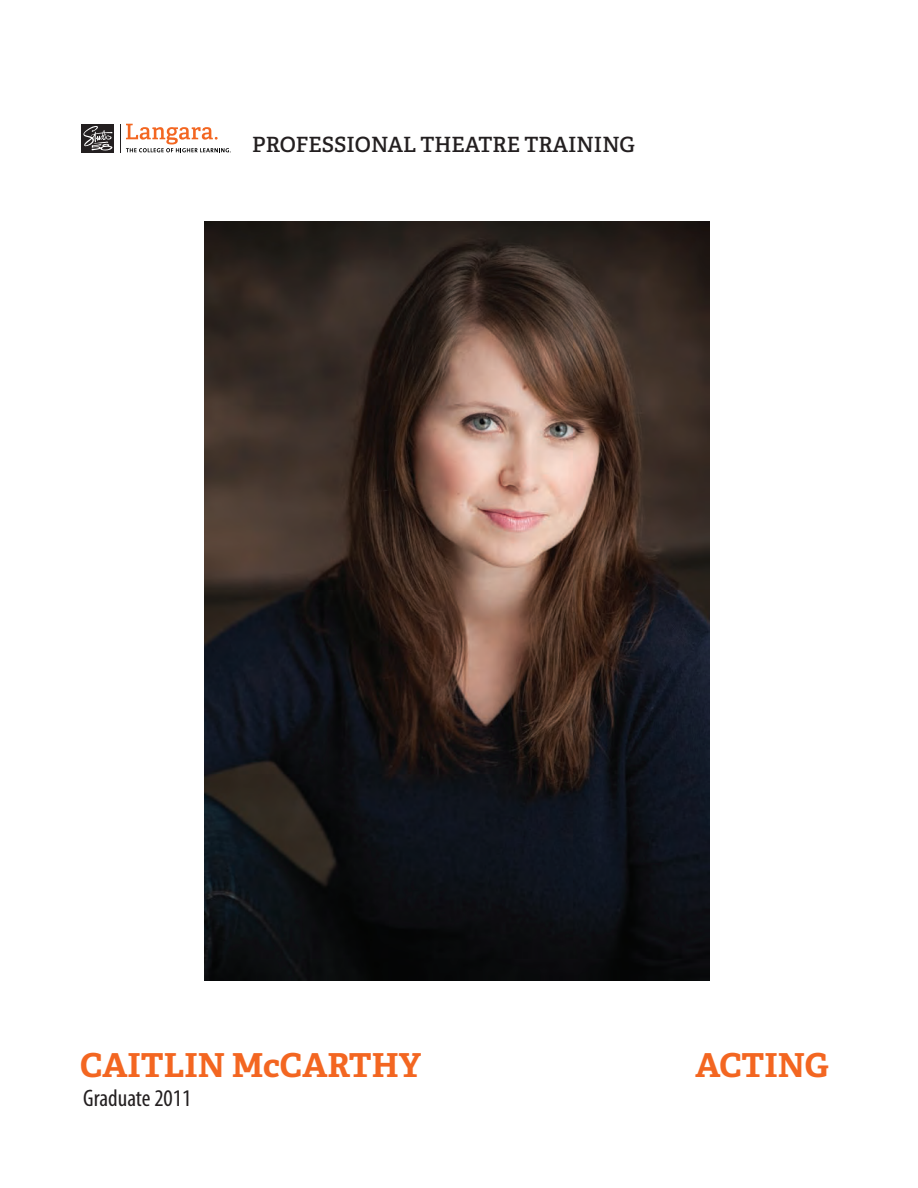
<style>
.page{position:relative;width:918px;height:1188px;background:#fff}
.page>*{position:absolute;margin:0;border:0;box-sizing:border-box;transform-origin:0 0}
.t1{font:700 33px "Adelle";color:#f36621}
.t2{font:condensed 24px "Myriad Pro";color:#231f20}
.t3{font:600 21px "Adelle";color:#231f20}
</style>
<div class="page">
<svg style="left:120px;top:124px;width:111px;height:29px"></svg>
<svg style="left:82px;top:124px;width:32px;height:28px"></svg>
<svg style="left:83px;top:126px;width:30px;height:24px"></svg>
<img style="left:204px;top:222px;width:505px;height:759px">
<p class="t3" style="left:252px;top:131px;width:384px">PROFESSIONAL THEATRE TRAINING</p>
<h1 class="t1" style="left:80px;top:1044px;width:342px">CAITLIN McCARTHY</h1>
<h1 class="t1" style="left:696px;top:1044px;width:135px">ACTING</h1>
<p class="t2" style="left:83px;top:1084px;width:110px">Graduate 2011</p>
</div>
